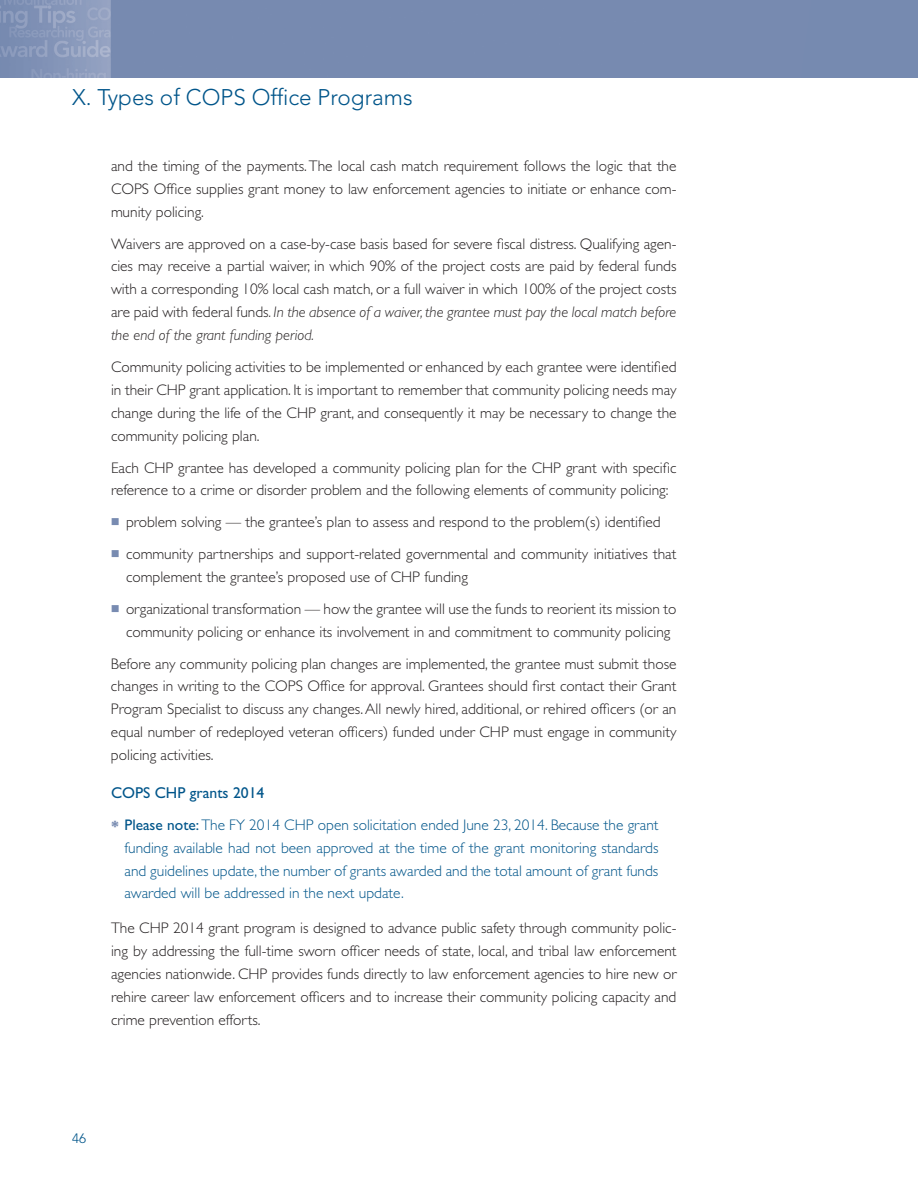
<style>
.page{position:relative;width:918px;height:1188px;background:#fff}
.page>*{position:absolute;margin:0;border:0;box-sizing:border-box;transform-origin:0 0}
.t1{font:300 22.5px "Avenir LT Std";color:#01558a}
.Heading_4{font:15.75px "Gill Sans Std";color:#01558a}
.Text{font:300 15.3px/23px "Gill Sans Std";color:#231f20;text-align:justify}
.Text_Block{font:300 15.3px/23px "Gill Sans Std";color:#01558a;text-align:justify}
.t2{font:300 13.5px "Avenir LT Std";color:#01558a}
.s1{font-style:italic}
.s2{font-family:"Century Gothic";font-weight:700;font-size:18px;color:#788bb1}
.s3{font-weight:400}
</style>
<div class="page">
<img style="left:0;top:0;width:918px;height:77px">
<h1 class="t1" style="left:72px;top:84px;width:342px">X. Types of COPS Office Programs</h1>
<p class="Text" style="left:111px;top:155px;width:567px">and the timing of the payments. The local cash match requirement follows the logic that the COPS Office supplies grant money to law enforcement agencies to initiate or enhance com&shy;munity policing.</p>
<p class="Text" style="left:111px;top:232px;width:567px">Waivers are approved on a case-by-case basis based for severe fiscal distress. Qualifying agen&shy;cies may receive a partial waiver, in which 90% of the project costs are paid by federal funds with a corresponding 10% local cash match, or a full waiver in which 100% of the project costs are paid with federal funds<span class="s1">. In the absence of a waiver, the grantee must pay the local match before the end of the grant funding period.</span></p>
<p class="Text" style="left:111px;top:356px;width:567px">Community policing activities to be implemented or enhanced by each grantee were identified in their CHP grant application. It is important to remember that community policing needs may change during the life of the CHP grant, and consequently it may be necessary to change the community policing plan.</p>
<p class="Text" style="left:111px;top:456px;width:567px">Each CHP grantee has developed a community policing plan for the CHP grant with specific reference to a crime or disorder problem and the following elements of community policing:</p>
<p class="Text" style="left:126px;top:511px;width:536px">problem solving — the grantee’s plan to assess and respond to the problem(s) identified</p>
<p class="Text" style="left:126px;top:543px;width:552px">community partnerships and support-related governmental and community initiatives that complement the grantee’s proposed use of CHP funding</p>
<p class="Text" style="left:126px;top:597px;width:552px">organizational transformation — how the grantee will use the funds to reorient its mission to community policing or enhance its involvement in and commitment to community policing</p>
<p class="Text" style="left:111px;top:652px;width:567px">Before any community policing plan changes are implemented, the grantee must submit those changes in writing to the COPS Office for approval. Grantees should first contact their Grant Program Specialist to discuss any changes. All newly hired, additional, or rehired officers (or an equal number of redeployed veteran officers) funded under CHP must engage in community policing activities.</p>
<p class="Heading_4" style="left:111px;top:784px;width:155px">COPS CHP grants 2014</p>
<p class="Text_Block" style="left:124px;top:813px;width:536px;text-indent:-14px"><span class="s2">*</span> <span class="s3">Please note:</span> The FY 2014 CHP open solicitation ended June 23, 2014. Because the grant funding available had not been approved at the time of the grant monitoring standards and guidelines update, the number of grants awarded and the total amount of grant funds awarded will be addressed in the next update.</p>
<p class="Text" style="left:111px;top:917px;width:567px">The CHP 2014 grant program is designed to advance public safety through community polic&shy;ing by addressing the full-time sworn officer needs of state, local, and tribal law enforcement agencies nationwide. CHP provides funds directly to law enforcement agencies to hire new or rehire career law enforcement officers and to increase their community policing capacity and crime prevention efforts.</p>
<p class="t2" style="left:72px;top:1131px;width:16px">46</p>
</div>
